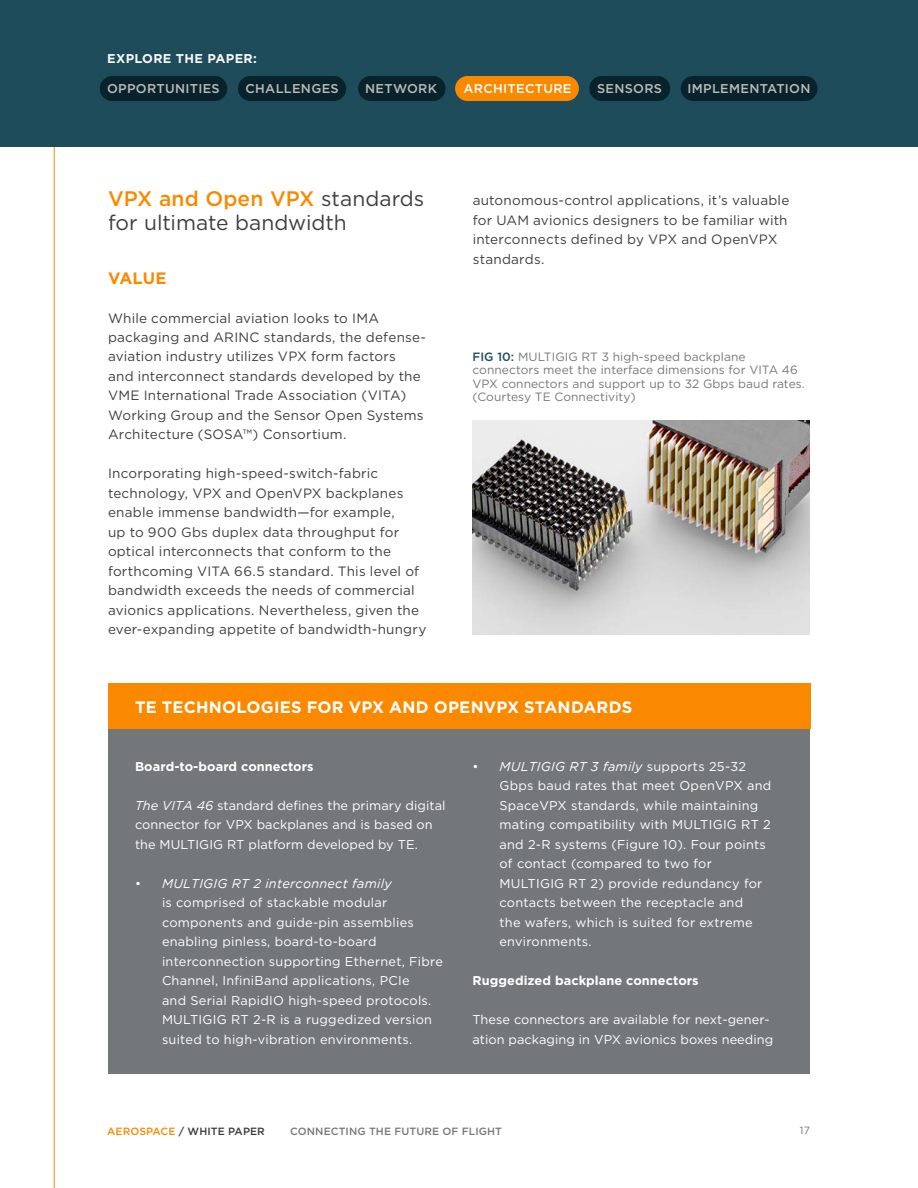
<style>
.page{position:relative;width:918px;height:1188px;background:#fff}
.page>*{position:absolute;margin:0;border:0;box-sizing:border-box;transform-origin:0 0}
.t1{font:21px/24px "Gotham";letter-spacing:-.005em;color:#3e3e3f}
.t2{font:700 16.5px "Gotham";letter-spacing:.01em;color:#fff}
.t3{font:700 16.5px "Gotham";letter-spacing:.005em;color:#fa8900}
.BODY_ALT{font:13.5px/19.5px "Gotham";letter-spacing:.015em;color:#3e3e3f}
.TE_Technologies_Para{font:12.75px/19.5px "Gotham";letter-spacing:.02em;color:#fff}
.TE_Technologies_Para-2{font:700 12.75px "Gotham";letter-spacing:.005em;color:#fff}
.t4{font:500 12.75px "Gotham";letter-spacing:.025em;color:#bdbbbb}
.t5{font:700 12.75px "Gotham";letter-spacing:.025em;color:#f9f6f6}
.t6{font:500 12.75px "Gotham";letter-spacing:.025em;color:#fff}
.Figure_Text{font:12px/13.5px "Gotham";letter-spacing:.005em;color:#77777a}
.t7{font:500 10.5px "Gotham";letter-spacing:.01em;color:#77777a}
.t8{font:500 10.5px "Gotham";letter-spacing:.01em;color:#383838}
.t9{font:10.5px "Gotham";color:#747779}
.s1{font-weight:500;color:#fa8900}
.s2{font-weight:500;color:#1e4c5a}
.s3{font-style:italic}
.s4{color:#fa8900}
</style>
<div class="page">
<hr style="left:54px;top:0;width:1px;height:1188px;background:#fa8900">
<div style="left:108px;top:729px;width:702px;height:345px;background:#747779"></div>
<div style="left:108px;top:683px;width:702px;height:46px;background:#fa8900"></div>
<img style="left:472px;top:420px;width:338px;height:214px">
<div style="left:0;top:0;width:918px;height:147px;background:#1e4c5a"></div>
<div style="left:589px;top:76px;width:81px;height:25px;background:#09232d;border-radius:13px"></div>
<div style="left:100px;top:76px;width:127px;height:25px;background:#09232d;border-radius:13px"></div>
<div style="left:238px;top:76px;width:108px;height:25px;background:#09232d;border-radius:13px"></div>
<div style="left:358px;top:76px;width:88px;height:25px;background:#09232d;border-radius:13px"></div>
<div style="left:455px;top:76px;width:124px;height:25px;background:#fa8900;border-radius:13px"></div>
<div style="left:681px;top:76px;width:137px;height:25px;background:#09232d;border-radius:13px"></div>
<p class="t5" style="left:107px;top:50px;width:151px">EXPLORE THE PAPER:</p>
<p class="t4" style="left:107px;top:80px;width:114px">OPPORTUNITIES</p>
<p class="t4" style="left:246px;top:80px;width:95px">CHALLENGES</p>
<p class="t4" style="left:365px;top:80px;width:73px">NETWORK</p>
<p class="t6" style="left:464px;top:80px;width:109px">ARCHITECTURE</p>
<p class="t4" style="left:597px;top:80px;width:66px">SENSORS</p>
<p class="t4" style="left:688px;top:80px;width:124px">IMPLEMENTATION</p>
<h1 class="t1" style="left:108px;top:186px;width:318px"><span class="s1">VPX and Open VPX</span> standards for ultimate bandwidth</h1>
<h3 class="t3" style="left:108px;top:267px;width:60px">VALUE</h3>
<p class="BODY_ALT" style="left:108px;top:308px;width:320px">While commercial aviation looks to IMA packaging and ARINC standards, the defense&shy;aviation industry utilizes VPX form factors<br>and interconnect standards developed by the VME International Trade Association (VITA)<br>Working Group and the Sensor Open Systems Architecture (SOSA™) Consortium.</p>
<p class="BODY_ALT" style="left:108px;top:464px;width:320px">Incorporating high-speed-switch-fabric technology, VPX and OpenVPX backplanes enable immense bandwidth—for example,<br>up to 900 Gbs duplex data throughput for optical interconnects that conform to the forthcoming VITA 66.5 standard. This level of bandwidth exceeds the needs of commercial avionics applications. Nevertheless, given the ever-expanding appetite of bandwidth-hungry</p>
<p class="BODY_ALT" style="left:473px;top:191px;width:318px">autonomous-control applications, it’s valuable for UAM avionics designers to be familiar with interconnects defined by VPX and OpenVPX standards.</p>
<p class="Figure_Text" style="left:472px;top:349px;width:334px"><span class="s2">FIG 10:</span> MULTIGIG RT 3 high-speed backplane connectors meet the interface dimensions for VITA 46<br>VPX connectors and support up to 32 Gbps baud rates. (Courtesy TE Connectivity)</p>
<h3 class="t2" style="left:135px;top:696px;width:499px">TE TECHNOLOGIES FOR VPX AND OPENVPX STANDARDS</h3>
<p class="TE_Technologies_Para-2" style="left:135px;top:758px;width:180px">Board-to-board connectors</p>
<p class="TE_Technologies_Para" style="left:135px;top:795px;width:312px"><span class="s3">The VITA 46</span> standard defines the primary digital connector for VPX backplanes and is based on the MULTIGIG RT platform developed by TE.</p>
<p class="TE_Technologies_Para" style="left:162px;top:873px;width:282px;text-indent:-27px">• <span class="s3">MULTIGIG RT 2 interconnect family<br></span>is comprised of stackable modular components and guide-pin assemblies enabling pinless, board-to-board interconnection supporting Ethernet, Fibre Channel, InfiniBand applications, PCIe<br>and Serial RapidIO high-speed protocols.<br>MULTIGIG RT 2-R is a ruggedized version suited to high-vibration environments.</p>
<p class="TE_Technologies_Para" style="left:500px;top:756px;width:273px;text-indent:-27px">• <span class="s3">MULTIGIG RT 3 family</span> supports 25-32<br>Gbps baud rates that meet OpenVPX and SpaceVPX standards, while maintaining mating compatibility with MULTIGIG RT 2 and 2-R systems (Figure 10). Four points of contact (compared to two for MULTIGIG RT 2) provide redundancy for contacts between the receptacle and<br>the wafers, which is suited for extreme environments.</p>
<p class="TE_Technologies_Para-2" style="left:472px;top:972px;width:228px">Ruggedized backplane connectors</p>
<p class="TE_Technologies_Para" style="left:472px;top:1010px;width:302px">These connectors are available for next-gener&shy;ation packaging in VPX avionics boxes needing</p>
<p class="t8" style="left:107px;top:1124px;width:159px"><span class="s4">AEROSPACE</span> / WHITE PAPER</p>
<p class="t7" style="left:290px;top:1124px;width:213px">CONNECTING THE FUTURE OF FLIGHT</p>
<p class="t9" style="left:800px;top:1124px;width:12px">17</p>
</div>
